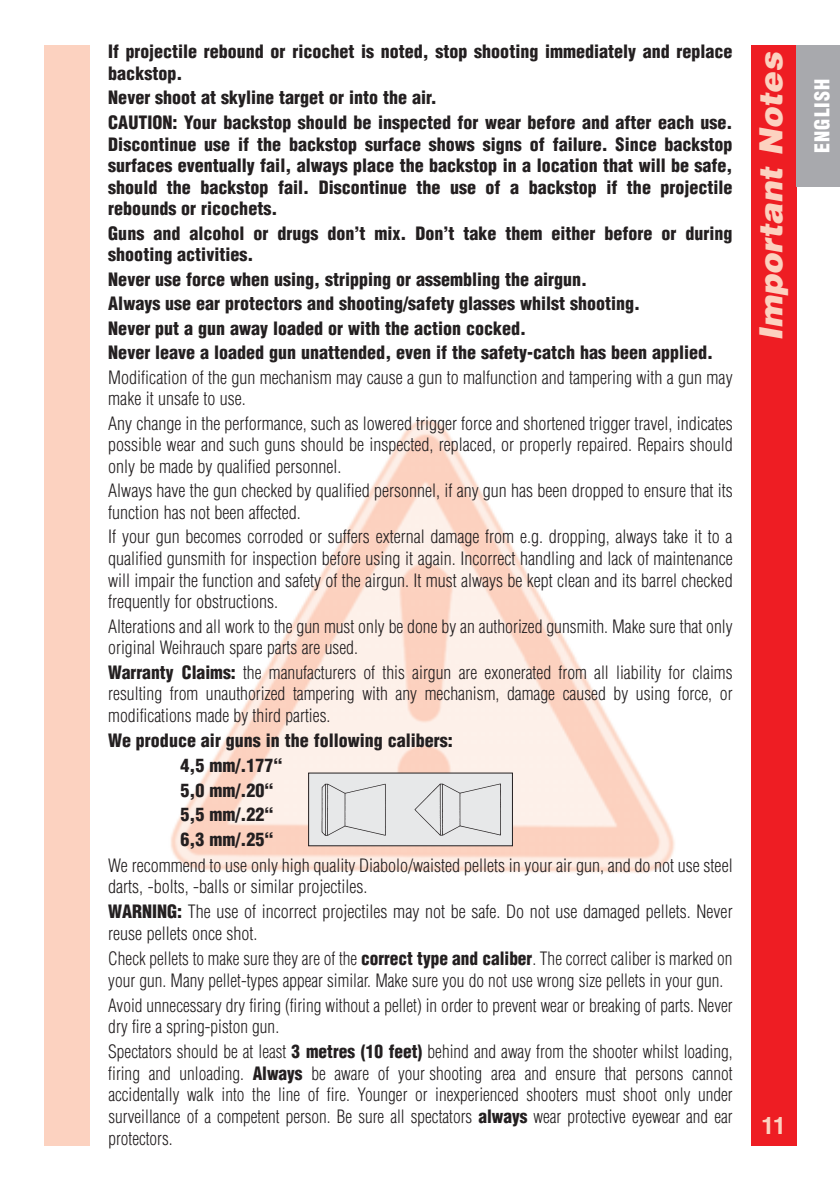
<style>
.page{position:relative;width:840px;height:1191px;background:#fff}
.page>*{position:absolute;margin:0;border:0;box-sizing:border-box;transform-origin:0 0}
.t1{font:italic 900 32px "Helvetica";color:#fcd2c0}
.t2{font:700 24px "Helvetica";color:#fcd2c0}
.t3{font:900 condensed 20px "Helvetica";letter-spacing:.05em;color:#fff}
.t4{font:300 condensed 18px/21.6px "Helvetica";color:#231f20}
.t5{font:900 condensed 18px/21.6px "Helvetica";color:#231f20}
.t6{font:300 condensed 18px/21.6px "Helvetica";color:#231f20;scale:.96 1}
.s1{font-weight:900}
</style>
<div class="page">
<div style="left:45px;top:45px;width:45px;height:1100px;background:#fcd2c0"></div>
<img style="left:170px;top:419px;width:505px;height:454px">
<div style="left:750px;top:45px;width:46px;height:1100px;background:#ee1d23"></div>
<div style="left:308px;top:773px;width:204px;height:72px;background:#e7e8e9"></div>
<img style="left:321px;top:783px;width:180px;height:53px">
<div style="left:308px;top:772px;width:204px;height:74px;border:1px solid #231f20"></div>
<div style="left:796px;top:45px;width:43px;height:142px;background:#a8a9ad"></div>
<p class="t5" style="left:108px;top:43px;width:625px">If projectile rebound or ricochet is noted, stop shooting immediately and replace backstop.</p>
<p class="t5" style="left:108px;top:87px;width:625px;line-height:24.4px">Never shoot at skyline target or into the air.<br>CAUTION: Your backstop should be inspected for wear before and after each use.</p>
<p class="t5" style="left:108px;top:135px;width:625px;text-align:justify">Discontinue use if the backstop surface shows signs of failure. Since backstop surfaces eventually fail, always place the backstop in a location that will be safe, should the backstop fail. Discontinue the use of a backstop if the projectile rebounds or ricochets.</p>
<p class="t5" style="left:108px;top:224px;width:625px">Guns and alcohol or drugs don’t mix. Don’t take them either before or during shooting activities.</p>
<p class="t5" style="left:108px;top:268px;width:606px;line-height:24.4px">Never use force when using, stripping or assembling the airgun.<br>Always use ear protectors and shooting/safety glasses whilst shooting.<br>Never put a gun away loaded or with the action cocked.<br>Never leave a loaded gun unattended, even if the safety-catch has been applied.</p>
<p class="t4" style="left:108px;top:368px;width:625px">Modification of the gun mechanism may cause a gun to malfunction and tampering with a gun may make it unsafe to use.</p>
<p class="t4" style="left:108px;top:414px;width:625px;text-align:justify">Any change in the performance, such as lowered trigger force and shortened trigger travel, indicates possible wear and such guns should be inspected, replaced, or properly repaired. Repairs should only be made by qualified personnel.</p>
<p class="t4" style="left:108px;top:481px;width:625px">Always have the gun checked by qualified personnel, if any gun has been dropped to ensure that its function has not been affected.</p>
<p class="t4" style="left:108px;top:527px;width:625px;text-align:justify">If your gun becomes corroded or suffers external damage from e.g. dropping, always take it to a qualified gunsmith for inspection before using it again. Incorrect handling and lack of maintenance will impair the function and safety of the airgun. It must always be kept clean and its barrel checked frequently for obstructions.</p>
<p class="t4" style="left:108px;top:617px;width:625px">Alterations and all work to the gun must only be done by an authorized gunsmith. Make sure that only original Weihrauch spare parts are used.</p>
<p class="t4" style="left:108px;top:663px;width:625px;text-align:justify"><span class="s1">Warranty Claims:</span> the manufacturers of this airgun are exonerated from all liability for claims resulting from unauthorized tampering with any mechanism, damage caused by using force, or modifications made by third parties.</p>
<p class="t5" style="left:180px;top:729px;width:274px;line-height:24.8px;text-indent:-72px">We produce air guns in the following calibers:<br>4,5 mm/.177“<br>5,0 mm/.20“<br>5,5 mm/.22“<br>6,3 mm/.25“</p>
<p class="t4" style="left:108px;top:856px;width:625px">We recommend to use only high quality Diabolo/waisted pellets in your air gun, and do not use steel darts, -bolts, -balls or similar projectiles.</p>
<p class="t4" style="left:108px;top:902px;width:625px"><span class="s1">WARNING:</span> The use of incorrect projectiles may not be safe. Do not use damaged pellets. Never reuse pellets once shot.</p>
<p class="t6" style="left:108px;top:949px;width:651px">Check pellets to make sure they are of the <span class="s1">correct type and caliber</span>. The correct caliber is marked on your gun. Many pellet-types appear similar. Make sure you do not use wrong size pellets in your gun.</p>
<p class="t6" style="left:108px;top:995px;width:651px">Avoid unnecessary dry firing (firing without a pellet) in order to prevent wear or breaking of parts. Never dry fire a spring-piston gun.</p>
<p class="t6" style="left:108px;top:1042px;width:651px;text-align:justify">Spectators should be at least <span class="s1">3 metres (10 feet)</span> behind and away from the shooter whilst loading, firing and unloading. <span class="s1">Always</span> be aware of your shooting area and ensure that persons cannot accidentally walk into the line of fire. Younger or inexperienced shooters must shoot only under surveillance of a competent person. Be sure all spectators <span class="s1">always</span> wear protective eyewear and ear protectors.</p>
<h1 class="t1" style="left:759px;top:341px;width:290px;rotate:-90deg">Important Notes</h1>
<p class="t3" style="left:814px;top:153px;width:75px;rotate:-90deg">ENGLISH</p>
<h2 class="t2" style="left:760px;top:1117px;width:26px">11</h2>
</div>
